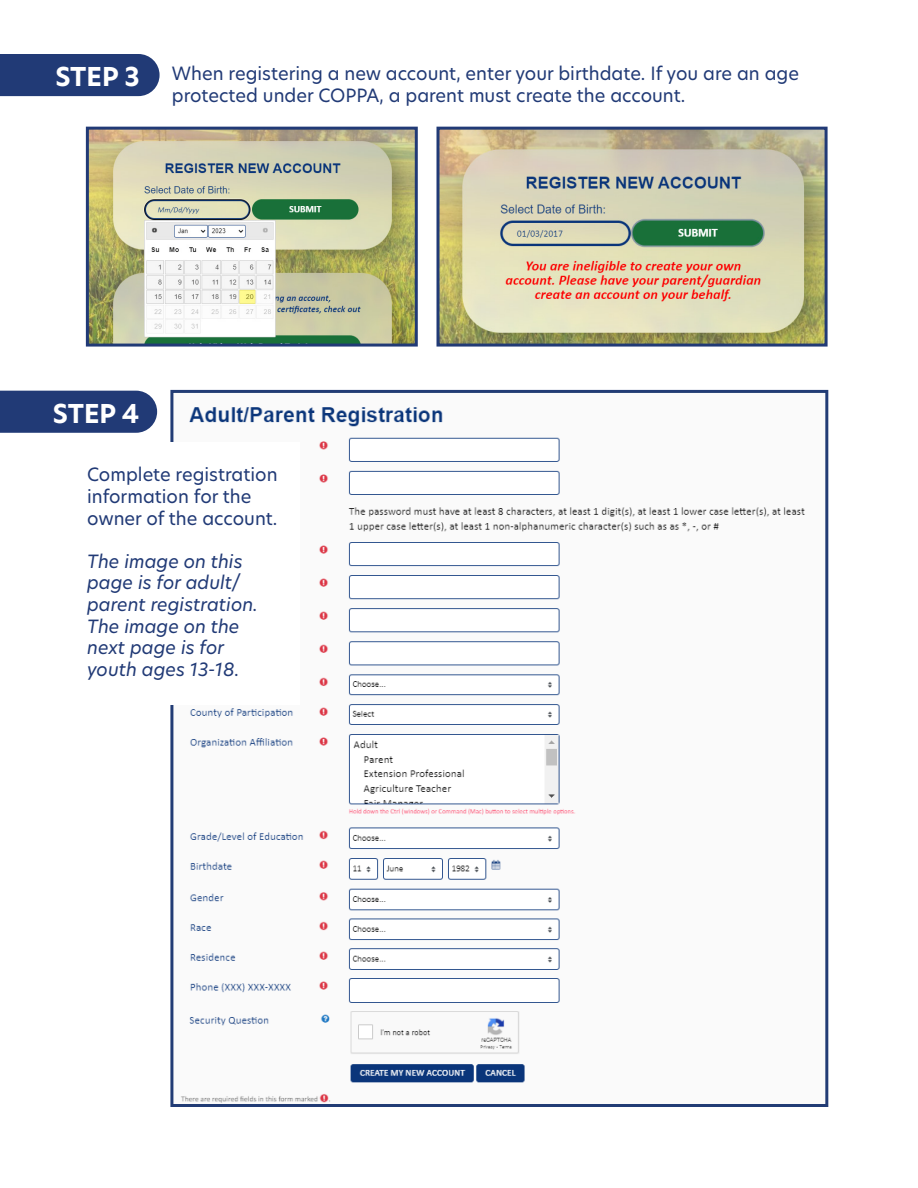
<style>
.page{position:relative;width:918px;height:1188px;background:#fff}
.page>*{position:absolute;margin:0;border:0;box-sizing:border-box;transform-origin:0 0}
.t1{font:700 25.5px "New Hero";color:#fff}
.Body_Text{font:18px/21.6px "New Hero";color:#213a76}
.Body_Text-2{font:italic 18px/21.6px "New Hero";color:#213a76}
</style>
<div class="page">
<div style="left:0;top:391px;width:157px;height:42px;background:#213a76"></div>
<div style="left:0;top:54px;width:160px;height:42px;background:#213a76"></div>
<img style="left:90px;top:131px;width:324px;height:212px">
<div style="left:86px;top:127px;width:332px;height:220px;border:3px solid #213a76"></div>
<img style="left:440px;top:131px;width:384px;height:212px">
<div style="left:436px;top:127px;width:392px;height:220px;border:3px solid #213a76"></div>
<img style="left:180px;top:407px;width:625px;height:696px">
<div style="left:170px;top:390px;width:658px;height:717px;border:3px solid #223c75"></div>
<div style="left:53px;top:442px;width:246px;height:262px;background:#fff"></div>
<p class="t1" style="left:55px;top:60px;width:86px">STEP 3</p>
<p class="Body_Text" style="left:172px;top:63px;width:629px">When registering a new account, enter your birthdate. If you are an age protected under COPPA, a parent must create the account.</p>
<p class="t1" style="left:53px;top:396px;width:88px">STEP 4</p>
<p class="Body_Text" style="left:87px;top:464px;width:192px">Complete registration information for the owner of the account.</p>
<p class="Body_Text-2" style="left:87px;top:550px;width:172px">The image on this page is for adult/ parent registration.<br>The image on the next page is for youth ages 13-18.</p>
</div>
